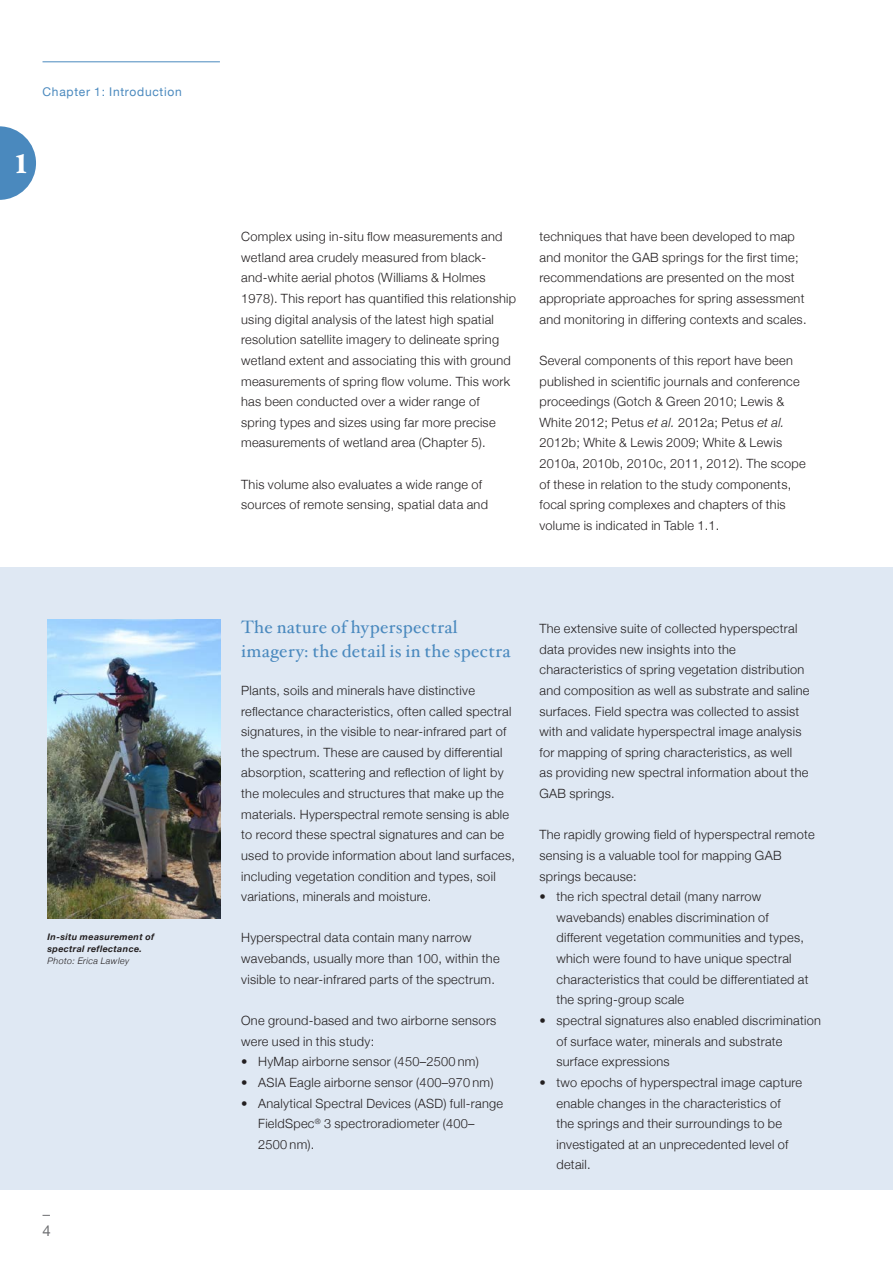
<style>
.page{position:relative;width:893px;height:1263px;background:#fff}
.page>*{position:absolute;margin:0;border:0;box-sizing:border-box;transform-origin:0 0}
.t1{font:27px "Hoefler Txt Black Alt";color:#fff}
.Breakout_heading_1{font:18px/24px "Hoefler Txt";letter-spacing:.015em;color:#4a89be}
.t2{font:15px "Helvetica Neue";color:#6c6d70}
.Body{font:300 12.75px/20.7px "Helvetica Neue";letter-spacing:.02em;color:#231f20}
.Body_-_prelist{font:300 12.75px/20.7px "Helvetica Neue";letter-spacing:.02em;color:#231f20}
.t3{font:12px "Helvetica Neue";letter-spacing:.06em;color:#4a89be}
.Photographer_credit{font:italic 700 9px/12px "Helvetica Neue";letter-spacing:.04em;color:#231f20}
.Photographer_credit-2{font:italic 300 9px "Helvetica Neue";letter-spacing:.04em;color:#231f20}
.s1{font-style:italic}
</style>
<div class="page">
<div style="left:0;top:567px;width:893px;height:623px;background:#dfe8f3"></div>
<img style="left:48px;top:619px;width:173px;height:299px">
<svg style="left:0;top:126px;width:36px;height:74px"></svg>
<hr style="left:43px;top:61px;width:177px;height:1px;background:#4a89be">
<p class="t3" style="left:43px;top:85px;width:141px">Chapter 1: Introduction</p>
<h1 class="t1" style="left:15px;top:147px;width:14px">1</h1>
<p class="Photographer_credit" style="left:48px;top:930px;width:108px">In-situ measurement of spectral reflectance.</p>
<p class="Photographer_credit-2" style="left:48px;top:955px;width:83px">Photo: Erica Lawley</p>
<p class="t2" style="left:43px;top:1222px;width:10px">4</p>
<p class="Body" style="left:241px;top:226px;width:276px">Complex using in-situ flow measurements and wetland area crudely measured from black&shy;and-white aerial photos (Williams &amp; Holmes 1978). This report has quantified this relationship using digital analysis of the latest high spatial resolution satellite imagery to delineate spring wetland extent and associating this with ground measurements of spring flow volume. This work has been conducted over a wider range of spring types and sizes using far more precise measurements of wetland area (Chapter 5).</p>
<p class="Body" style="left:241px;top:474px;width:248px">This volume also evaluates a wide range of sources of remote sensing, spatial data and</p>
<p class="Body" style="left:539px;top:226px;width:269px">techniques that have been developed to map and monitor the GAB springs for the first time; recommendations are presented on the most appropriate approaches for spring assessment and monitoring in differing contexts and scales.</p>
<p class="Body" style="left:539px;top:350px;width:268px">Several components of this report have been published in scientific journals and conference proceedings (Gotch &amp; Green 2010; Lewis &amp; White 2012; Petus <span class="s1">et al.</span> 2012a; Petus <span class="s1">et al.<br></span>2012b; White &amp; Lewis 2009; White &amp; Lewis 2010a, 2010b, 2010c, 2011, 2012). The scope of these in relation to the study components, focal spring complexes and chapters of this volume is indicated in Table 1.1.</p>
<p class="Breakout_heading_1" style="left:241px;top:615px;width:271px">The nature of hyperspectral imagery: the detail is in the spectra</p>
<p class="Body" style="left:241px;top:680px;width:275px">Plants, soils and minerals have distinctive reflectance characteristics, often called spectral signatures, in the visible to near-infrared part of the spectrum. These are caused by differential absorption, scattering and reflection of light by the molecules and structures that make up the materials. Hyperspectral remote sensing is able to record these spectral signatures and can be used to provide information about land surfaces, including vegetation condition and types, soil variations, minerals and moisture.</p>
<p class="Body_-_prelist" style="left:241px;top:927px;width:260px">Hyperspectral data contain many narrow wavebands, usually more than 100, within the visible to near-infrared parts of the spectrum.</p>
<p class="Body_-_prelist" style="left:241px;top:1010px;width:257px">One ground-based and two airborne sensors were used in this study:</p>
<p class="Body" style="left:241px;top:1051px;width:239px">• HyMap airborne sensor (450–2500 nm)</p>
<p class="Body" style="left:241px;top:1072px;width:254px">• ASIA Eagle airborne sensor (400–970 nm)</p>
<p class="Body" style="left:258px;top:1092px;width:246px;text-indent:-17px">• Analytical Spectral Devices (ASD) full-range<br>FieldSpec<sup>®</sup> 3 spectroradiometer (400–<br>2500 nm).</p>
<p class="Body" style="left:539px;top:618px;width:272px">The extensive suite of collected hyperspectral data provides new insights into the characteristics of spring vegetation distribution and composition as well as substrate and saline surfaces. Field spectra was collected to assist with and validate hyperspectral image analysis for mapping of spring characteristics, as well<br>as providing new spectral information about the GAB springs.</p>
<p class="Body_-_prelist" style="left:539px;top:824px;width:277px">The rapidly growing field of hyperspectral remote sensing is a valuable tool for mapping GAB springs because:</p>
<p class="Body" style="left:556px;top:886px;width:254px;text-indent:-17px">• the rich spectral detail (many narrow wavebands) enables discrimination of different vegetation communities and types, which were found to have unique spectral characteristics that could be differentiated at the spring-group scale</p>
<p class="Body" style="left:556px;top:1010px;width:266px;text-indent:-17px">• spectral signatures also enabled discrimination of surface water, minerals and substrate surface expressions</p>
<p class="Body" style="left:556px;top:1072px;width:247px;text-indent:-17px">• two epochs of hyperspectral image capture enable changes in the characteristics of<br>the springs and their surroundings to be investigated at an unprecedented level of detail.</p>
</div>
